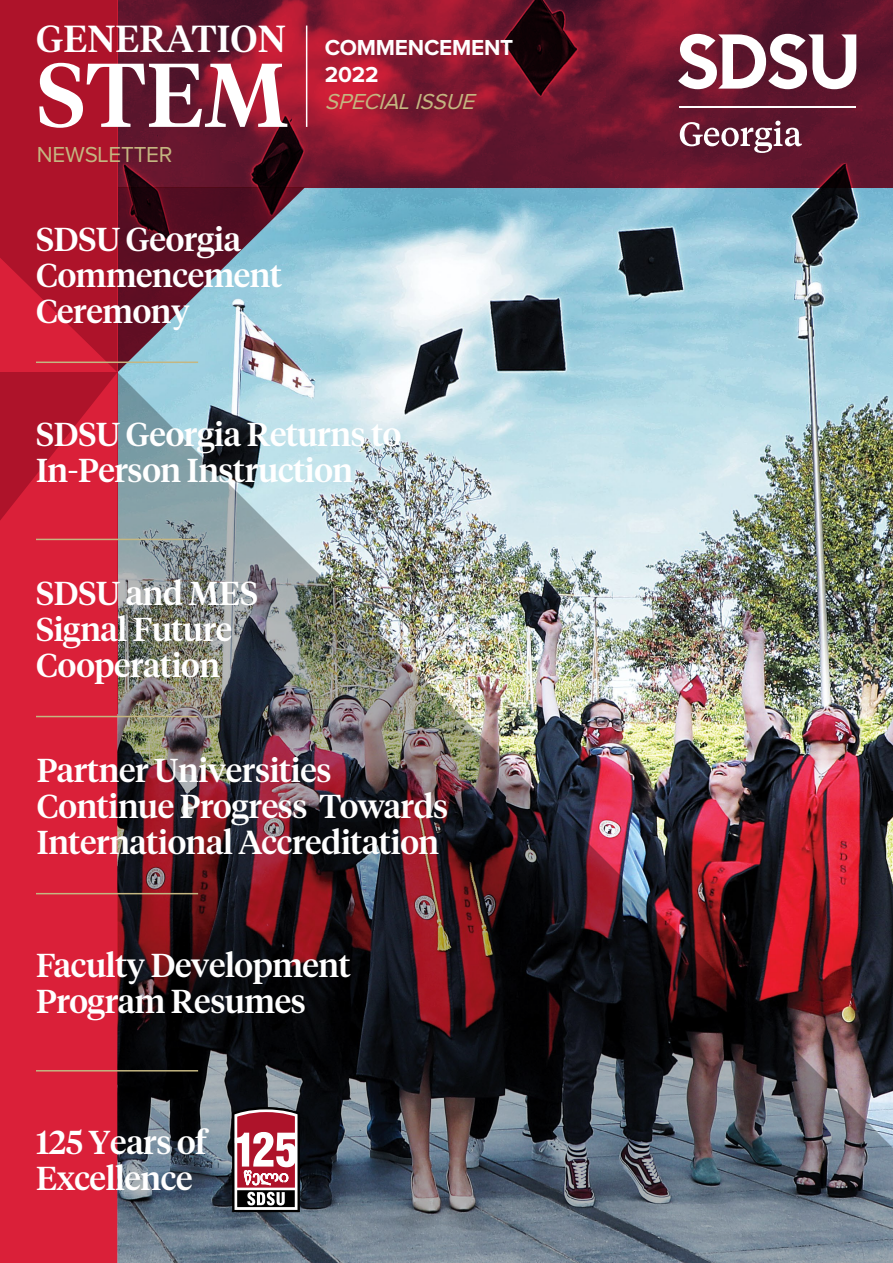
<style>
.page{position:relative;width:893px;height:1263px;background:#fff}
.page>*{position:absolute;margin:0;border:0;box-sizing:border-box;transform-origin:0 0}
.t1{font:500 90px "Tiempos Headline";color:#fff}
.t2{font:500 37.5px "Tiempos Headline";letter-spacing:.005em;color:#fff}
.t3{font:500 33px/36px "Tiempos Headline";letter-spacing:-.01em;color:#fff}
.t4{font:700 22.5px/27px "Proxima Nova";letter-spacing:-.01em;color:#fff}
.t5{font:italic 22.5px "Proxima Nova";color:#c4b681}
.t6{font:22.5px "Proxima Nova";letter-spacing:-.01em;color:#c4b681}
</style>
<div class="page">
<img style="left:305px;top:187px;width:588px;height:185px">
<svg style="left:305px;top:0;width:588px;height:187px;background:#74162d"></svg>
<img style="left:117px;top:372px;width:776px;height:891px">
<svg style="left:0;top:372px;width:117px;height:891px;background:#d61f37"></svg>
<svg style="left:0;top:0;width:305px;height:372px;background:#8c2f44"></svg>
<svg style="left:678px;top:34px;width:178px;height:55px"></svg>
<hr style="left:680px;top:106px;width:176px;height:2px;background:#fff">
<svg style="left:680px;top:121px;width:122px;height:32px"></svg>
<hr style="left:306px;top:26px;width:1px;height:101px;background:#fff">
<hr style="left:36px;top:362px;width:162px;height:1px;background:#c4b681">
<hr style="left:36px;top:539px;width:162px;height:1px;background:#c4b681">
<hr style="left:36px;top:716px;width:162px;height:1px;background:#c4b681">
<hr style="left:36px;top:893px;width:162px;height:1px;background:#c4b681">
<hr style="left:36px;top:1070px;width:162px;height:1px;background:#c4b681">
<svg style="left:232px;top:1107px;width:68px;height:105px"></svg>
<p class="t2" style="left:36px;top:13px;width:251px">GENERATION</p>
<h1 class="t1" style="left:37px;top:33px;width:253px">STEM</h1>
<p class="t6" style="left:37px;top:144px;width:137px">NEWSLETTER</p>
<p class="t3" style="left:36px;top:219px;width:247px">SDSU Georgia<br>Commencement<br>Ceremony</p>
<p class="t4" style="left:325px;top:33px;width:190px">COMMENCEMENT<br>2022</p>
<p class="t5" style="left:325px;top:91px;width:157px">SPECIALISSUE</p>
<p class="t3" style="left:36px;top:414px;width:367px">SDSU Georgia Returns to<br>In-Person Instruction</p>
<p class="t3" style="left:36px;top:574px;width:224px">SDSU and MES<br>Signal Future<br>Cooperation</p>
<p class="t3" style="left:37px;top:751px;width:413px">Partner Universities<br>Continue Progress Towards<br>International Accreditation</p>
<p class="t3" style="left:36px;top:946px;width:316px">Faculty Development<br>Program Resumes</p>
<p class="t3" style="left:36px;top:1123px;width:172px">125 Years of<br>Excellence</p>
</div>
